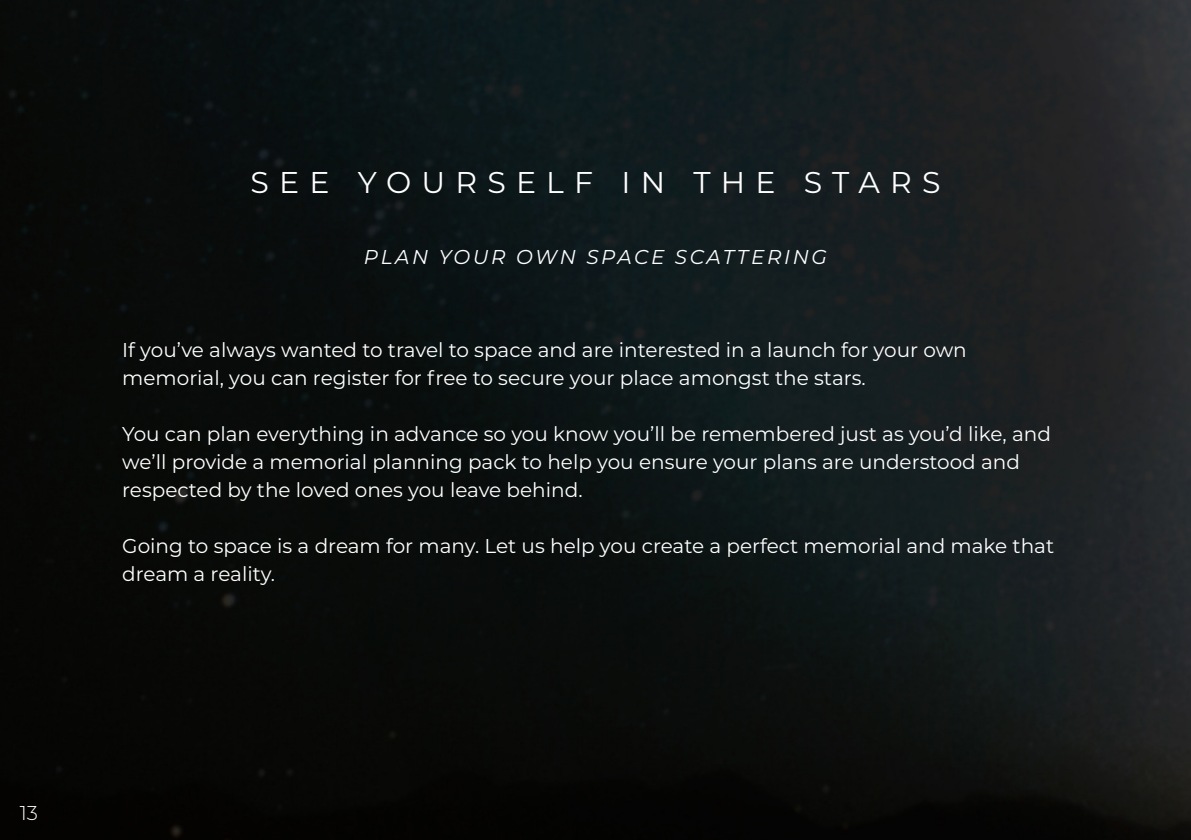
<style>
.page{position:relative;width:1191px;height:840px;background:#fff}
.page>*{position:absolute;margin:0;border:0;box-sizing:border-box;transform-origin:0 0}
.t1{font:30px "Montserrat";letter-spacing:.34em;color:#fff}
.t2{font:20px/28px "Montserrat";color:#fff}
.t3{font:italic 20px "Montserrat";letter-spacing:.13em;color:#fff}
.t4{font:300 20px "Montserrat";color:#fff}
</style>
<div class="page">
<img style="left:0;top:0;width:1191px;height:839px">
<h1 class="t1" style="left:250px;top:161px;width:691px">SEE YOURSELF IN THE STARS</h1>
<p class="t3" style="left:364px;top:243px;width:465px">PLAN YOUR OWN SPACE SCATTERING</p>
<p class="t2" style="left:122px;top:335px;width:846px">If you’ve always wanted to travel to space and are interested in a launch for your own memorial, you can register for free to secure your place amongst the stars.</p>
<p class="t2" style="left:122px;top:419px;width:930px">You can plan everything in advance so you know you’ll be remembered just as you’d like, and we’ll provide a memorial planning pack to help you ensure your plans are understood and respected by the loved ones you leave behind.</p>
<p class="t2" style="left:122px;top:531px;width:933px">Going to space is a dream for many. Let us help you create a perfect memorial and make that dream a reality.</p>
<p class="t4" style="left:20px;top:798px;width:20px">13</p>
</div>
